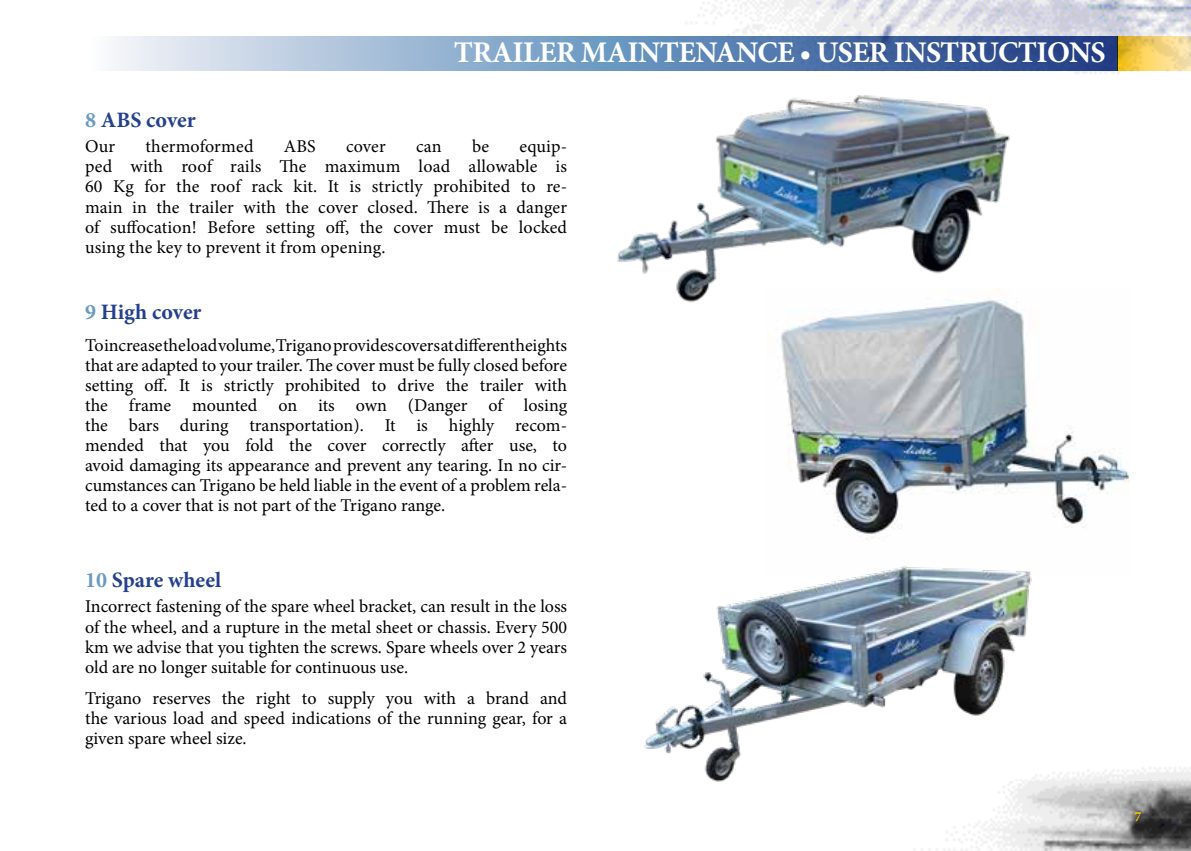
<style>
.page{position:relative;width:1191px;height:851px;background:#fff}
.page>*{position:absolute;margin:0;border:0;box-sizing:border-box;transform-origin:0 0}
.t1{font:700 30px "Minion Pro";letter-spacing:-.02em;color:#fff}
.t2{font:700 22px "Minion Pro";color:#25408f}
.t3{font:18px/20px "Minion Pro";color:#000;text-align:justify}
.t4{font:700 14px "Minion Pro";color:#ffcb05}
.s1{color:#6a9ac2}
</style>
<div class="page">
<img style="left:664px;top:0;width:527px;height:850px">
<svg style="left:1117px;top:37px;width:74px;height:34px;background:#efcd69"></svg>
<svg style="left:110px;top:37px;width:1007px;height:34px;background:#7895bd"></svg>
<img style="left:766px;top:289px;width:364px;height:285px">
<img style="left:617px;top:78px;width:419px;height:249px">
<img style="left:644px;top:546px;width:401px;height:249px">
<h1 class="t1" style="left:454px;top:31px;width:653px">TRAILER MAINTENANCE • USER INSTRUCTIONS</h1>
<p class="t2" style="left:85px;top:104px;width:112px"><span class="s1">8</span> ABS cover</p>
<p class="t3" style="left:85px;top:137px;width:32px">Our</p>
<p class="t3" style="left:145px;top:137px;width:110px">thermoformed</p>
<p class="t3" style="left:284px;top:137px;width:33px">ABS</p>
<p class="t3" style="left:346px;top:137px;width:41px">cover</p>
<p class="t3" style="left:416px;top:137px;width:27px">can</p>
<p class="t3" style="left:472px;top:137px;width:19px">be</p>
<p class="t3" style="left:85px;top:137px;width:483px;text-indent:434px">equip&shy;ped with roof rails The maximum load allowable is 60 Kg for the roof rack kit. It is strictly prohibited to re&shy;main in the trailer with the cover closed. There is a danger of suffocation! Before setting off, the cover must be locked using the key to prevent it from opening.</p>
<p class="t2" style="left:85px;top:297px;width:118px"><span class="s1">9</span> High cover</p>
<p class="t3" style="left:85px;top:335px;width:483px">To increase the load volume, Trigano provides covers at different heights that are adapted to your trailer. The cover must be fully closed before setting off. It is strictly prohibited to drive the trailer with the frame mounted on its own (Danger of losing the bars during transportation). It is highly recom&shy;mended that you fold the cover correctly after use, to avoid damaging its appearance and prevent any tearing. In no cir&shy;cumstances can Trigano be held liable in the event of a problem rela&shy;ted to a cover that is not part of the Trigano range.</p>
<p class="t2" style="left:85px;top:564px;width:138px"><span class="s1">10</span> Spare wheel</p>
<p class="t3" style="left:85px;top:596px;width:483px">Incorrect fastening of the spare wheel bracket, can result in the loss of the wheel, and a rupture in the metal sheet or chassis. Every 500 km we advise that you tighten the screws. Spare wheels over 2 years old are no longer suitable for continuous use.</p>
<p class="t3" style="left:85px;top:688px;width:483px">Trigano reserves the right to supply you with a brand and the various load and speed indications of the running gear, for a given spare wheel size.</p>
<p class="t4" style="left:1134px;top:807px;width:8px">7</p>
</div>
